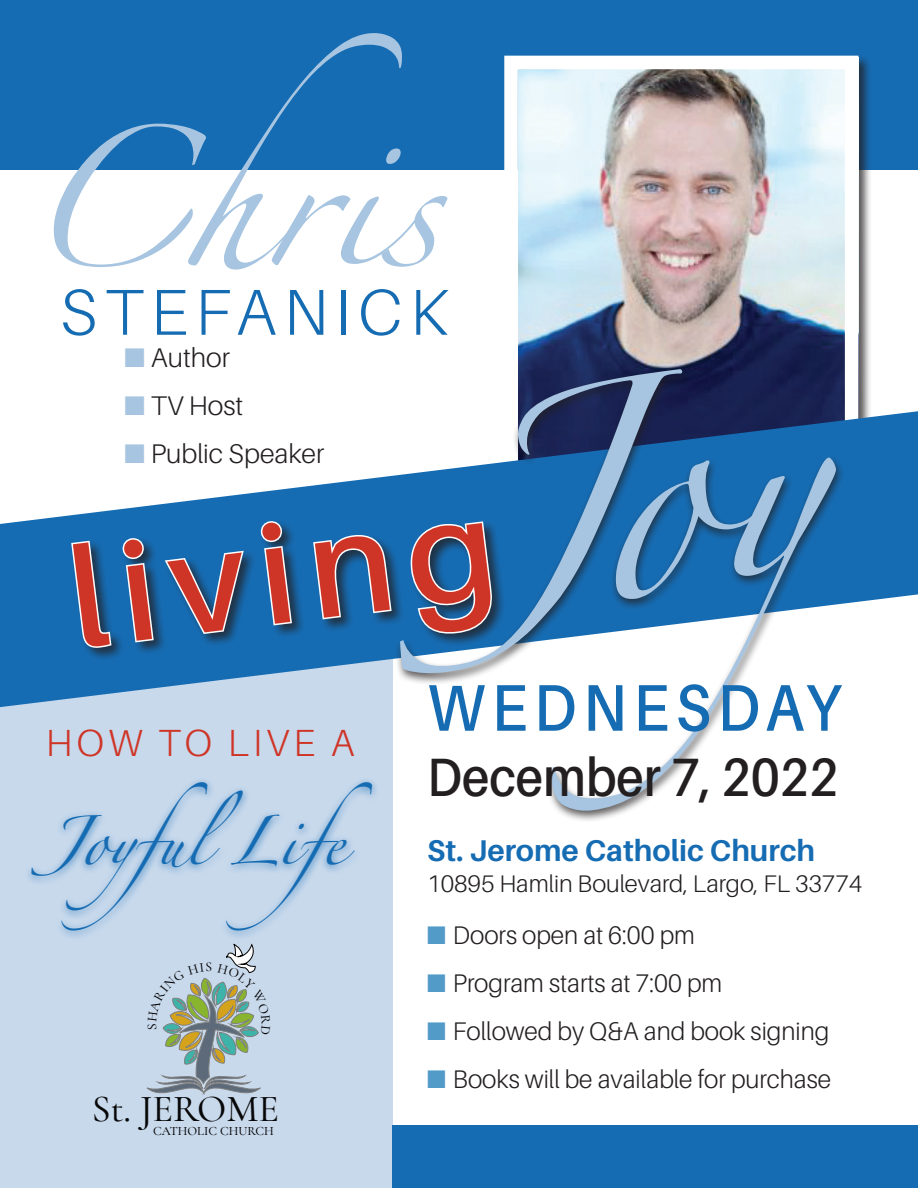
<style>
.page{position:relative;width:918px;height:1188px;background:#fff}
.page>*{position:absolute;margin:0;border:0;box-sizing:border-box;transform-origin:0 0}
.t1{font:600 140.85px "Aileron";color:#cf3527}
.t2{font:125.85px "Zapfino";color:#a7c5e0}
.t3{font:600 66px "Aileron";letter-spacing:.11em;color:#166cb3;scale:.9 1}
.t4{font:300 64.95px "Aileron";letter-spacing:.11em;color:#166cb3}
.t5{font:600 54px "Aileron";color:#231f20;scale:.9 1}
.t6{font:43.95px "Zapfino";color:#166cb3}
.t7{font:500 38.25px "Cormorant Garamond";color:#070707}
.t8{font:300 37.8px "Aileron";letter-spacing:.11em;color:#cf3527}
.t9{font:700 30px "Aileron";color:#166cb3}
.t10{font:300 27px "Aileron";color:#231f20}
.t11{font:300 25.5px "Aileron";color:#231f20}
.t12{font:300 24px "Aileron";color:#231f20}
.t13{font:500 13.5px "Cormorant Garamond";color:#000}
.t14{font:500 12.75px "Cormorant Garamond";color:#000}
.s1{color:#a7c5e0}
.s2{color:#529bc9}
</style>
<div class="page">
<div style="left:0;top:643px;width:392px;height:545px;background:#c8d9ec"></div>
<div style="left:0;top:0;width:918px;height:169px;background:#166cb3"></div>
<div style="left:516px;top:54px;width:356px;height:435px;background:#231f20;opacity:.75"></div>
<img style="left:519px;top:60px;width:340px;height:309px">
<div style="left:392px;top:1125px;width:526px;height:63px;background:#166cb3"></div>
<div style="left:504px;top:56px;width:354px;height:432px;border:14px solid #fff"></div>
<svg style="left:0;top:411px;width:918px;height:296px"></svg>
<div style="left:394px;top:366px;width:452px;height:457px;background:#231f20;opacity:.75"></div>
<div style="left:69px;top:519px;width:437px;height:143px;background:#231f20;opacity:.75"></div>
<svg style="left:70px;top:539px;width:43px;height:109px;background:#3e709b"></svg>
<svg style="left:122px;top:536px;width:33px;height:108px;background:#47759c"></svg>
<svg style="left:162px;top:549px;width:83px;height:87px;background:#39719f"></svg>
<svg style="left:260px;top:519px;width:34px;height:108px;background:#46749c"></svg>
<svg style="left:312px;top:535px;width:58px;height:86px;background:#3f739e"></svg>
<div style="left:24px;top:777px;width:355px;height:163px;background:#166cb3;opacity:.75"></div>
<svg style="left:147px;top:943px;width:114px;height:152px"></svg>
<svg style="left:370px;top:369px;width:504px;height:446px"></svg>
<p class="t2" style="left:19px;top:147px;width:422px">Chris</p>
<p class="t4" style="left:60px;top:277px;width:390px">STEFANICK</p>
<p class="t10" style="left:124px;top:343px;width:107px"><span class="s1">■</span> Author</p>
<p class="t10" style="left:124px;top:391px;width:120px"><span class="s1">■</span> TV Host</p>
<p class="t10" style="left:124px;top:439px;width:201px"><span class="s1">■</span> Public Speaker</p>
<p class="t1" style="left:61px;top:523px;width:429px;rotate:-7deg">living</p>
<p class="t3" style="left:428px;top:671px;width:461px">WEDNESDAY</p>
<p class="t5" style="left:427px;top:747px;width:458px">December 7, 2022</p>
<p class="t8" style="left:46px;top:722px;width:311px">HOW TO LIVE A</p>
<p class="t6" style="left:46px;top:823px;width:400px">Joyfu lL ife</p>
<p class="t9" style="left:427px;top:834px;width:389px">St. Jerome Catholic Church</p>
<p class="t12" style="left:427px;top:871px;width:437px">10895 Hamlin Boulevard, Largo, FL 33774</p>
<p class="t11" style="left:427px;top:921px;width:269px"><span class="s2">■</span> Doors open at 6:00 pm</p>
<p class="t11" style="left:427px;top:969px;width:297px"><span class="s2">■</span> Program starts at 7:00 pm</p>
<p class="t11" style="left:427px;top:1017px;width:404px"><span class="s2">■</span> Followed by Q&amp;A and book signing</p>
<p class="t11" style="left:427px;top:1065px;width:405px"><span class="s2">■</span> Books will be available for purchase</p>
<p class="t13" style="left:205px;top:959px;width:8px">S</p>
<p class="t7" style="left:92px;top:1086px;width:189px">St. JEROME</p>
<p class="t14" style="left:153px;top:1123px;width:122px">CATHOLIC CHURCH</p>
</div>
